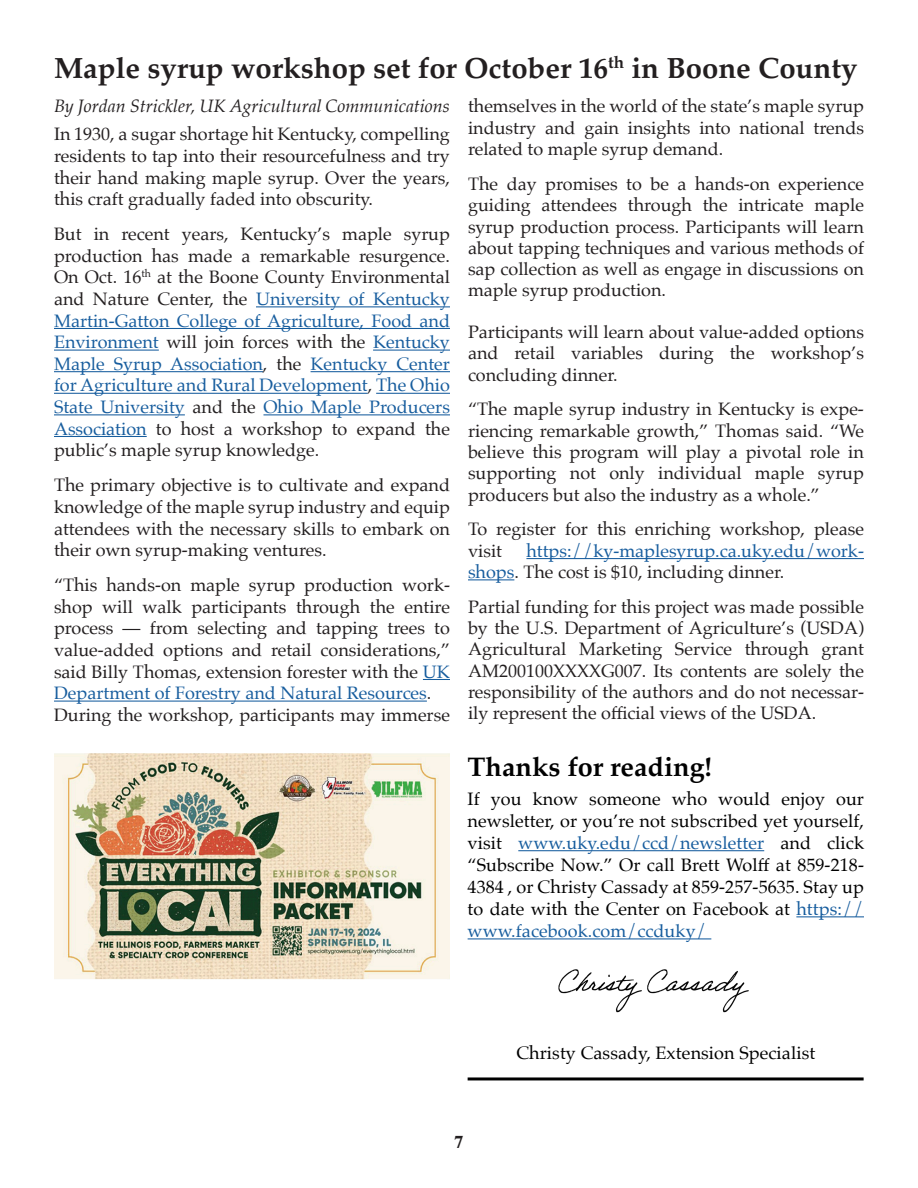
<style>
.page{position:relative;width:918px;height:1188px;background:#fff}
.page>*{position:absolute;margin:0;border:0;box-sizing:border-box;transform-origin:0 0}
.t1{font:700 29.25px "Palatino";color:#231f20}
.t2{font:700 27px "Palatino";color:#000}
.t3{font:18px/21.6px "Palatino";color:#231f20;text-align:justify}
.t4{font:18px/22px "Palatino";letter-spacing:.005em;color:#000;text-align:justify}
.t5{font:18px/21.3px "Palatino";color:#175d9e}
.t6{font:italic 18px "Palatino";color:#231f20}
.t7{font:700 18px "Times";color:#231f20}
.s1{color:#175d9e}
.s2{color:#231f20}
</style>
<div class="page">
<hr style="left:518px;top:850px;width:246px;height:1px;background:#175d9e">
<hr style="left:796px;top:916px;width:68px;height:1px;background:#175d9e">
<hr style="left:468px;top:938px;width:243px;height:1px;background:#175d9e">
<hr style="left:468px;top:1077px;width:396px;height:3px;background:#000">
<img style="left:54px;top:754px;width:396px;height:226px">
<hr style="left:256px;top:306px;width:194px;height:1px;background:#175d9e">
<hr style="left:54px;top:328px;width:396px;height:1px;background:#175d9e">
<hr style="left:54px;top:350px;width:105px;height:1px;background:#175d9e">
<hr style="left:373px;top:350px;width:77px;height:1px;background:#175d9e">
<hr style="left:54px;top:371px;width:209px;height:1px;background:#175d9e">
<hr style="left:311px;top:371px;width:139px;height:1px;background:#175d9e">
<hr style="left:54px;top:393px;width:314px;height:1px;background:#175d9e">
<hr style="left:376px;top:393px;width:74px;height:1px;background:#175d9e">
<hr style="left:54px;top:414px;width:131px;height:1px;background:#175d9e">
<hr style="left:263px;top:414px;width:187px;height:1px;background:#175d9e">
<hr style="left:54px;top:436px;width:93px;height:1px;background:#175d9e">
<svg style="left:423px;top:679px;width:27px;height:1px"></svg>
<hr style="left:54px;top:701px;width:373px;height:1px;background:#175d9e">
<hr style="left:526px;top:558px;width:338px;height:1px;background:#175d9e">
<hr style="left:468px;top:579px;width:46px;height:1px;background:#175d9e">
<img style="left:558px;top:969px;width:191px;height:44px">
<p class="t1" style="left:54px;top:43px;width:805px">Maple syrup workshop set for October 16<sup>th</sup> in Boone County</p>
<p class="t6" style="left:54px;top:91px;width:397px">By Jordan Strickler, UK Agricultural Communications</p>
<p class="t3" style="left:54px;top:123px;width:397px">In 1930, a sugar shortage hit Kentucky, compelling residents to tap into their resourcefulness and try their hand making maple syrup. Over the years, this craft gradually faded into obscurity.</p>
<p class="t3" style="left:54px;top:223px;width:398px">But in recent years, Kentucky’s maple syrup production has made a remarkable resurgence.<br>On Oct. 16<sup>th</sup> at the Boone County Environmental and Nature Center, the <span class="s1">University of Kentucky Martin-Gatton College of Agriculture, Food and Environment</span> will join forces with the <span class="s1">Kentucky Maple Syrup Association</span>, the <span class="s1">Kentucky Center for Agriculture and Rural Development</span>, <span class="s1">The Ohio State University</span> and the <span class="s1">Ohio Maple Producers Association</span> to host a workshop to expand the public’s maple syrup knowledge.</p>
<p class="t3" style="left:54px;top:474px;width:398px">The primary objective is to cultivate and expand knowledge of the maple syrup industry and equip attendees with the necessary skills to embark on their own syrup-making ventures.</p>
<p class="t3" style="left:54px;top:574px;width:398px">“This hands-on maple syrup production work&shy;shop will walk participants through the entire process — from selecting and tapping trees to value-added options and retail considerations,” said Billy Thomas, extension forester with the <span class="s1">UK Department of Forestry and Natural Resources</span>.</p>
<p class="t3" style="left:54px;top:704px;width:398px">During the workshop, participants may immerse</p>
<p class="t3" style="left:468px;top:95px;width:398px">themselves in the world of the state’s maple syrup industry and gain insights into national trends related to maple syrup demand.</p>
<p class="t3" style="left:468px;top:173px;width:398px">The day promises to be a hands-on experience guiding attendees through the intricate maple syrup production process. Participants will learn about tapping techniques and various methods of sap collection as well as engage in discussions on maple syrup production.</p>
<p class="t3" style="left:468px;top:321px;width:398px">Participants will learn about value-added options and retail variables during the workshop’s concluding dinner.</p>
<p class="t3" style="left:468px;top:399px;width:398px">“The maple syrup industry in Kentucky is expe&shy;riencing remarkable growth,” Thomas said. “We believe this program will play a pivotal role in supporting not only individual maple syrup producers but also the industry as a whole.”</p>
<p class="t3" style="left:468px;top:519px;width:398px">To register for this enriching workshop, please visit</p>
<p class="t5" style="left:468px;top:540px;width:397px;text-indent:58px">https://ky-maplesyrup.ca.uky.edu/work&shy;shops<span class="s2">. The cost is $10, including dinner.</span></p>
<p class="t3" style="left:468px;top:596px;width:398px">Partial funding for this project was made possible by the U.S. Department of Agriculture’s (USDA)<br>Agricultural Marketing Service through grant AM200100XXXXG007. Its contents are solely the responsibility of the authors and do not necessar&shy;ily represent the official views of the USDA.</p>
<p class="t2" style="left:468px;top:744px;width:246px">Thanks for reading!</p>
<p class="t4" style="left:468px;top:788px;width:398px">If you know someone who would enjoy our newsletter, or you’re not subscribed yet yourself, visit <span class="s1">www.uky.edu/ccd/newsletter</span> and click “Subscribe Now.” Or call Brett Wolff at 859-218- 4384 , or Christy Cassady at 859-257-5635. Stay up to date with the Center on Facebook at <span class="s1">https:// www.facebook.com/ccduky/</span></p>
<p class="t7" style="left:454px;top:1124px;width:10px">7</p>
<p class="t4" style="left:516px;top:1042px;width:300px">Christy Cassady, Extension Specialist</p>
</div>
